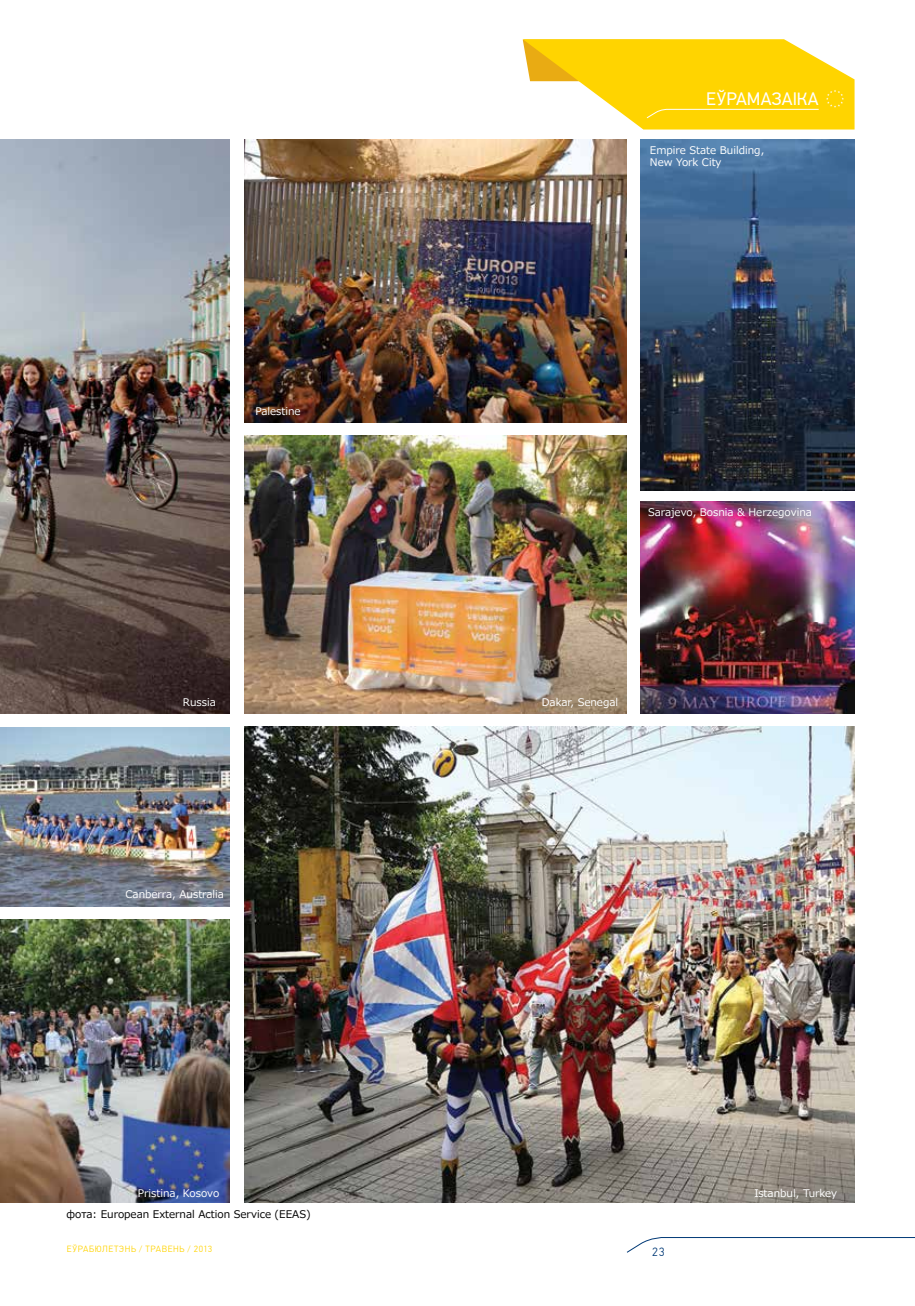
<style>
.page{position:relative;width:915px;height:1306px;background:#fff}
.page>*{position:absolute;margin:0;border:0;box-sizing:border-box;transform-origin:0 0}
.t1{font:18px "PF Din Text Pro";letter-spacing:.01em;color:#fff}
.t2{font:300 12px "PF Din Text Pro";color:#003976}
.t3{font:10.5px/12px "Meiryo UI";color:#fff}
.t4{font:10.5px "Meiryo UI";color:#000}
.t5{font:300 9px "PF Din Text Pro";letter-spacing:.065em;color:#ffd400}
</style>
<div class="page">
<svg style="left:627px;top:1237px;width:287px;height:16px"></svg>
<svg style="left:522px;top:39px;width:333px;height:90px"></svg>
<img style="left:245px;top:726px;width:609px;height:476px">
<img style="left:0;top:139px;width:229px;height:574px">
<img style="left:245px;top:139px;width:381px;height:283px">
<img style="left:245px;top:435px;width:381px;height:278px">
<img style="left:640px;top:139px;width:214px;height:351px">
<img style="left:640px;top:501px;width:214px;height:212px">
<img style="left:0;top:728px;width:229px;height:178px">
<img style="left:0;top:919px;width:229px;height:283px">
<h1 class="t1" style="left:706px;top:88px;width:114px">ЕўрамазаIка</h1>
<p class="t3" style="left:255px;top:406px;width:47px">Palestine</p>
<p class="t3" style="left:183px;top:696px;width:34px">Russia</p>
<p class="t3" style="left:125px;top:889px;width:100px">Canberra, Australia</p>
<p class="t3" style="left:649px;top:145px;width:116px">Empire State Building,<br>New York City</p>
<p class="t3" style="left:648px;top:507px;width:165px">Sarajevo, Bosnia &amp; Herzegovina</p>
<p class="t3" style="left:541px;top:696px;width:78px">Dakar, Senegal</p>
<p class="t3" style="left:138px;top:1187px;width:83px">Pristina, Kosovo</p>
<p class="t3" style="left:754px;top:1187px;width:84px">Istanbul, Turkey</p>
<p class="t4" style="left:66px;top:1207px;width:245px">фота: European External Action Service (EEAS)</p>
<p class="t5" style="left:67px;top:1243px;width:147px">Eўрабюлетэнь / травень / 2013</p>
<p class="t2" style="left:652px;top:1245px;width:14px">23</p>
</div>
